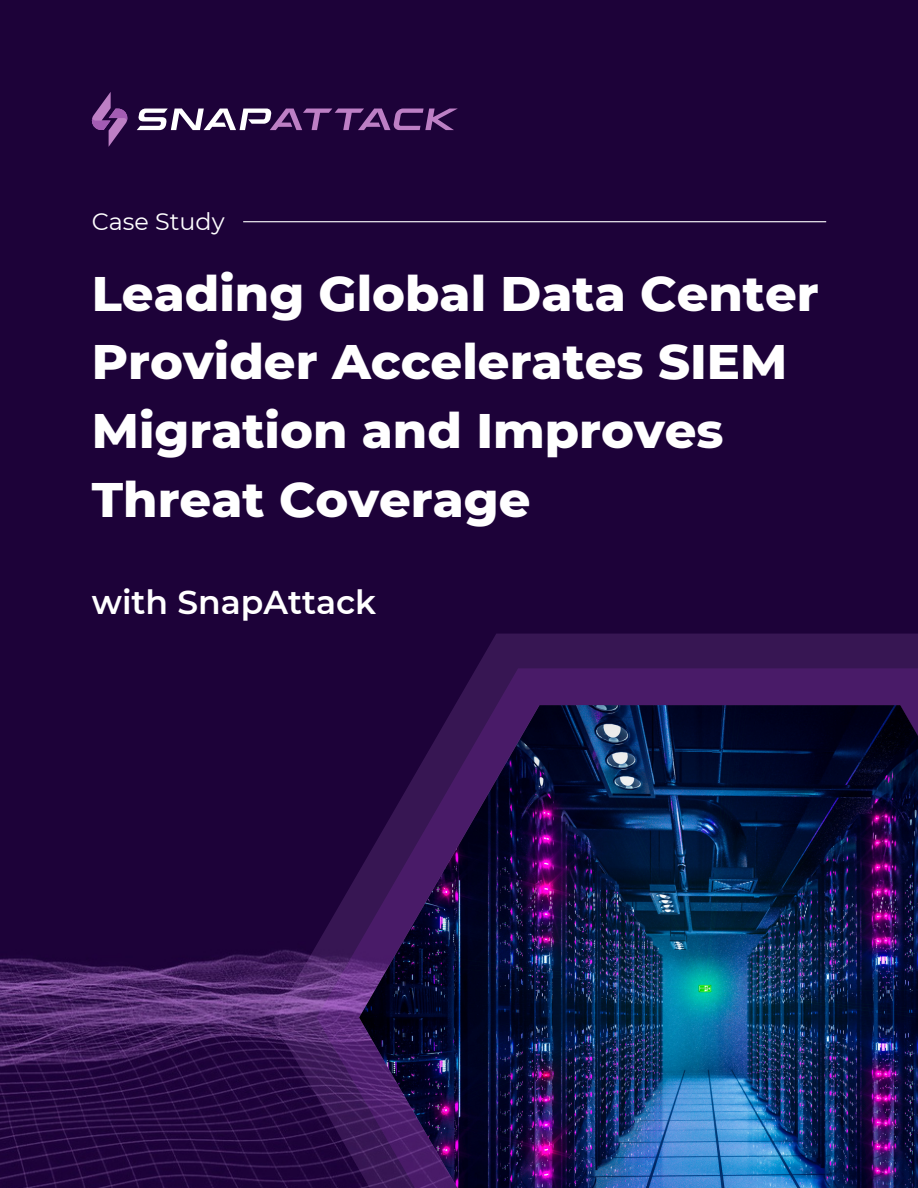
<style>
.page{position:relative;width:918px;height:1188px;background:#1d0239}
.page>*{position:absolute;margin:0;border:0;box-sizing:border-box;transform-origin:0 0}
.t1{font:800 49.5px/68.7px "Montserrat";color:#fff}
.t2{font:600 33px "Montserrat";color:#fff}
.t3{font:23.85px "Montserrat";color:#fff}
</style>
<div class="page">
<svg style="left:92px;top:92px;width:37px;height:55px;background:#532b69"></svg>
<svg style="left:137px;top:109px;width:321px;height:21px"></svg>
<hr style="left:243px;top:221px;width:583px;height:1px;background:#fff">
<svg style="left:273px;top:634px;width:645px;height:554px;background:#2c0d48"></svg>
<svg style="left:316px;top:668px;width:602px;height:520px;background:#381356"></svg>
<img style="left:359px;top:705px;width:559px;height:483px">
<p class="t3" style="left:92px;top:207px;width:134px">Case Study</p>
<p class="t1" style="left:92px;top:259px;width:729px">Leading Global Data Center<br>Provider Accelerates SIEM<br>Migration and Improves<br>Threat Coverage</p>
<p class="t2" style="left:92px;top:582px;width:286px">with SnapAttack</p>
</div>
